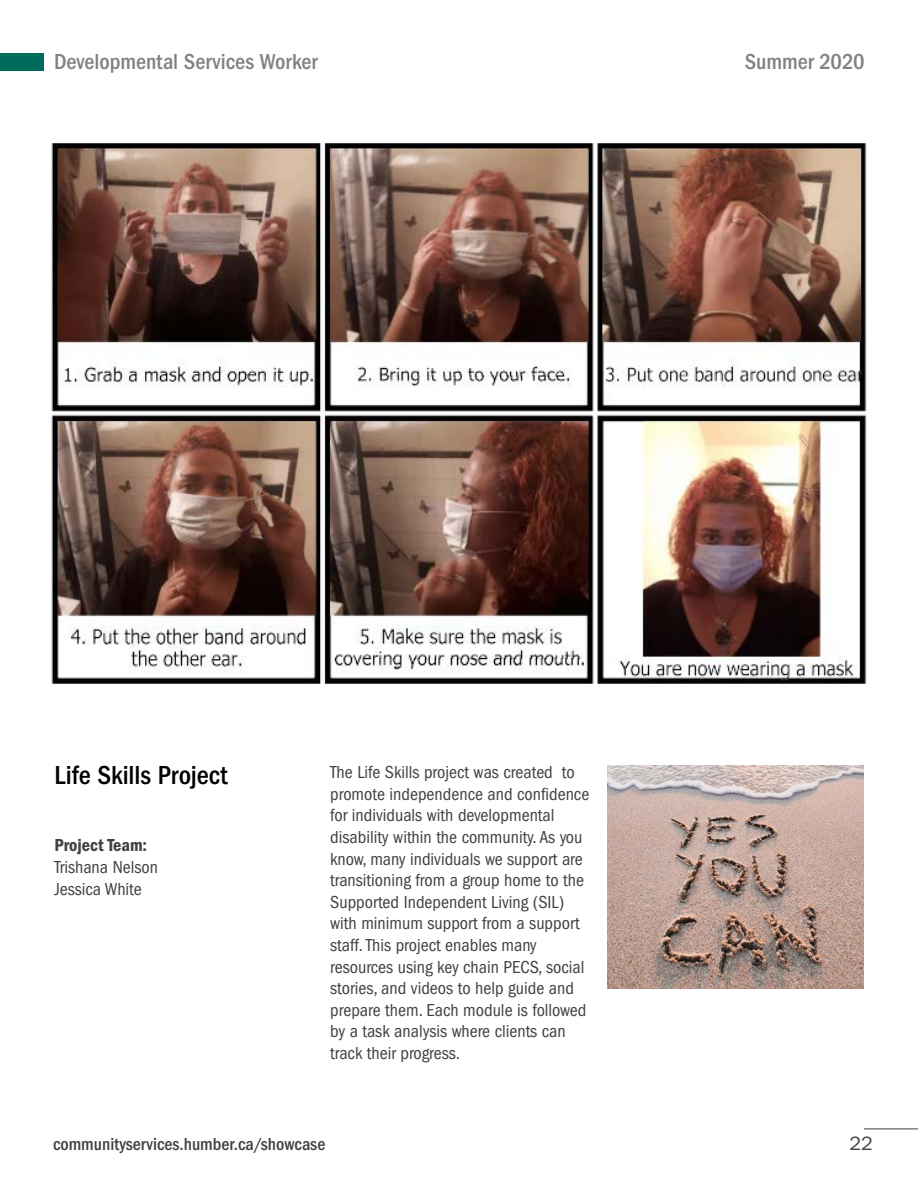
<style>
.page{position:relative;width:918px;height:1188px;background:#fff}
.page>*{position:absolute;margin:0;border:0;box-sizing:border-box;transform-origin:0 0}
.Big_copy_headings{font:500 condensed 27px "ITC Franklin Gothic Std";color:#000}
.Grey_header_-_h2{font:500 condensed 22.5px "ITC Franklin Gothic Std";color:#808285}
.t1{font:19.5px "ITC Franklin Gothic Std";color:#414042}
.Body_copy_-_p{font:condensed 18px/21.6px "ITC Franklin Gothic Std";color:#414042}
.t2{font:500 condensed 18px "ITC Franklin Gothic Std";color:#414042}
.s1{font-family:"ITC Franklin Gothic Std Dm Cd";font-stretch:normal}
</style>
<div class="page">
<hr style="left:864px;top:1129px;width:54px;height:1px;background:#414042">
<img style="left:608px;top:766px;width:256px;height:222px">
<img style="left:52px;top:143px;width:815px;height:541px">
<div style="left:0;top:53px;width:44px;height:18px;background:#006c5b"></div>
<p class="Grey_header_-_h2" style="left:54px;top:49px;width:265px">Developmental Services Worker</p>
<p class="Grey_header_-_h2" style="left:745px;top:49px;width:121px">Summer 2020</p>
<p class="Big_copy_headings" style="left:55px;top:760px;width:175px">Life Skills Project</p>
<p class="Body_copy_-_p" style="left:55px;top:835px;width:105px"><span class="s1">Project Team:<br></span>Trishana Nelson<br>Jessica White</p>
<p class="Body_copy_-_p" style="left:330px;top:762px;width:261px">The Life Skills project was created to promote independence and confidence for individuals with developmental disability within the community. As you know, many individuals we support are transitioning from a group home to the Supported Independent Living (SIL) with minimum support from a support staff. This project enables many resources using key chain PECS, social stories, and videos to help guide and prepare them. Each module is followed by a task analysis where clients can track their progress.</p>
<p class="t2" style="left:53px;top:1133px;width:274px">communityservices.humber.ca/showcase</p>
<p class="t1" style="left:850px;top:1132px;width:25px">22</p>
</div>
